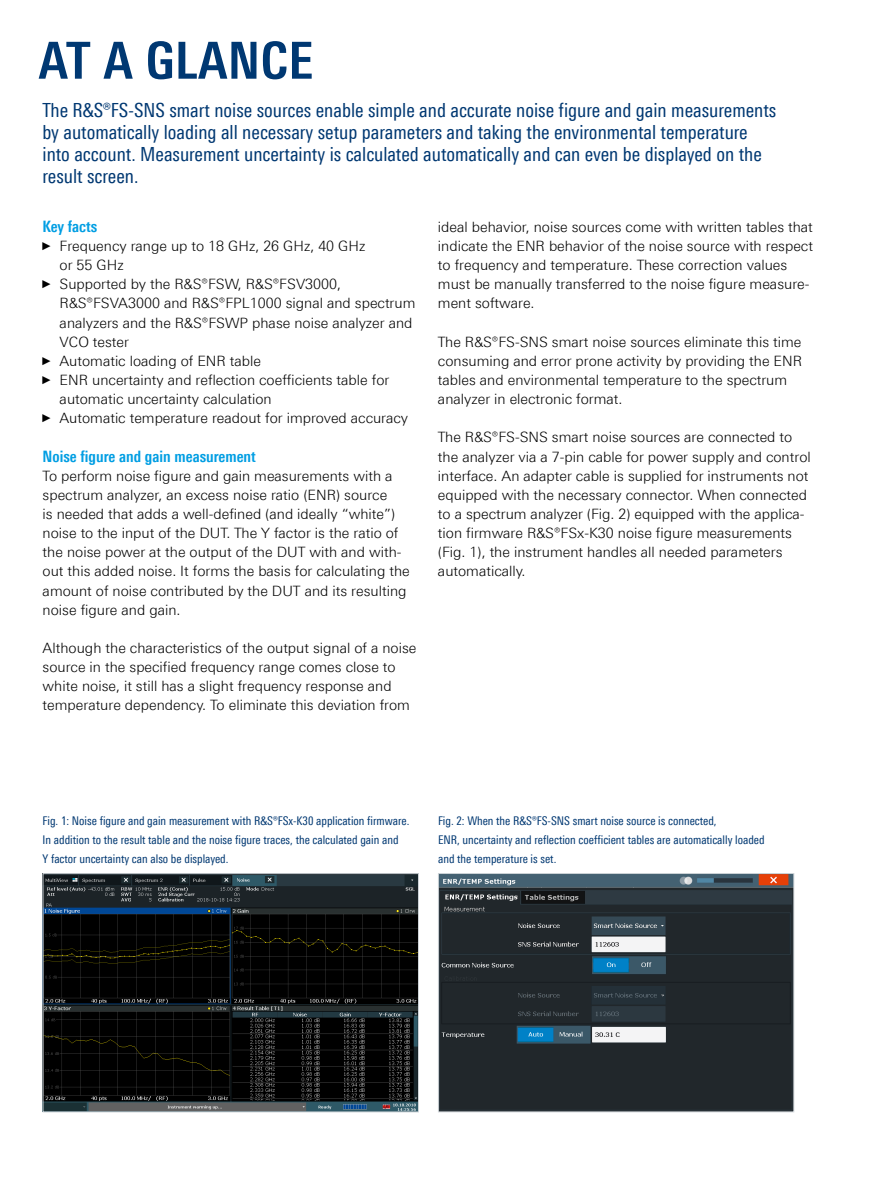
<style>
.page{position:relative;width:893px;height:1191px;background:#fff}
.page>*{position:absolute;margin:0;border:0;box-sizing:border-box;transform-origin:0 0}
.Seiten_Headline_34Pt{font:700 51px "Linotype Univers 620 Cn";letter-spacing:.01em;color:#003872}
.Teaser{font:19.5px/22px "Linotype Univers 420 Cn";color:#003872}
.Absatzfett_cyan{font:700 15.75px "Linotype Univers 620 Cn";color:#009ee3}
.Haupttext{font:300 14.25px/19.2px "Linotype Univers 330";color:#000}
.Haupttext_ohne_Absta{font:300 14.25px/19.2px "Linotype Univers 330";color:#000}
.Bildunterschrift{font:12px/19.2px "Linotype Univers 420 Cn";color:#003872}
.s1{font-family:"Arial Narrow";font-weight:400;font-size:11.4px}
</style>
<div class="page">
<img style="left:45px;top:875px;width:372px;height:235px">
<div style="left:43px;top:873px;width:376px;height:239px;border:1px solid #cdd3d7"></div>
<img style="left:440px;top:875px;width:352px;height:235px">
<div style="left:438px;top:873px;width:356px;height:239px;border:1px solid #cdd3d7"></div>
<p class="Seiten_Headline_34Pt" style="left:39px;top:30px;width:276px">AT A GLANCE</p>
<p class="Teaser" style="left:43px;top:99px;width:735px">The R&amp;S®FS-SNS smart noise sources enable simple and accurate noise figure and gain measurements by automatically loading all necessary setup parameters and taking the environmental temperature into account. Measurement uncertainty is calculated automatically and can even be displayed on the result screen.</p>
<p class="Absatzfett_cyan" style="left:43px;top:217px;width:56px">Key facts</p>
<p class="Haupttext" style="left:60px;top:236px;width:307px;text-indent:-17px"><span class="s1">►</span> Frequency range up to 18 GHz, 26 GHz, 40 GHz or 55 GHz</p>
<p class="Haupttext" style="left:60px;top:274px;width:357px;text-indent:-17px"><span class="s1">►</span> Supported by the R&amp;S®FSW, R&amp;S®FSV3000, R&amp;S®FSVA3000 and R&amp;S®FPL1000 signal and spectrum analyzers and the R&amp;S®FSWP phase noise analyzer and VCO tester</p>
<p class="Haupttext" style="left:43px;top:351px;width:220px"><span class="s1">►</span> Automatic loading of ENR table</p>
<p class="Haupttext" style="left:60px;top:370px;width:331px;text-indent:-17px"><span class="s1">►</span> ENR uncertainty and reflection coefficients table for automatic uncertainty calculation</p>
<p class="Haupttext" style="left:43px;top:408px;width:367px"><span class="s1">►</span> Automatic temperature readout for improved accuracy</p>
<p class="Absatzfett_cyan" style="left:43px;top:446px;width:215px">Noise figure and gain measurement</p>
<p class="Haupttext_ohne_Absta" style="left:43px;top:466px;width:369px">To perform noise figure and gain measurements with a spectrum analyzer, an excess noise ratio (ENR) source<br>is needed that adds a well-defined (and ideally “white”) noise to the input of the DUT. The Y factor is the ratio of the noise power at the output of the DUT with and with&shy;out this added noise. It forms the basis for calculating the amount of noise contributed by the DUT and its resulting noise figure and gain.</p>
<p class="Haupttext" style="left:43px;top:638px;width:375px">Although the characteristics of the output signal of a noise source in the specified frequency range comes close to white noise, it still has a slight frequency response and temperature dependency. To eliminate this deviation from</p>
<p class="Haupttext" style="left:438px;top:217px;width:376px">ideal behavior, noise sources come with written tables that indicate the ENR behavior of the noise source with respect to frequency and temperature. These correction values must be manually transferred to the noise figure measure&shy;ment software.</p>
<p class="Haupttext" style="left:438px;top:332px;width:366px">The R&amp;S®FS-SNS smart noise sources eliminate this time consuming and error prone activity by providing the ENR tables and environmental temperature to the spectrum analyzer in electronic format.</p>
<p class="Haupttext" style="left:438px;top:427px;width:374px">The R&amp;S®FS-SNS smart noise sources are connected to the analyzer via a 7-pin cable for power supply and control interface. An adapter cable is supplied for instruments not equipped with the necessary connector. When connected to a spectrum analyzer (Fig. 2) equipped with the applica&shy;tion firmware R&amp;S®FSx-K30 noise figure measurements (Fig. 1), the instrument handles all needed parameters automatically.</p>
<p class="Bildunterschrift" style="left:43px;top:811px;width:368px">Fig. 1: Noise figure and gain measurement with R&amp;S®FSx-K30 application firmware.<br>In addition to the result table and the noise figure traces, the calculated gain and<br>Y factor uncertainty can also be displayed.</p>
<p class="Bildunterschrift" style="left:438px;top:811px;width:328px">Fig. 2: When the R&amp;S®FS-SNS smart noise source is connected,<br>ENR, uncertainty and reflection coefficient tables are automatically loaded and the temperature is set.</p>
</div>
